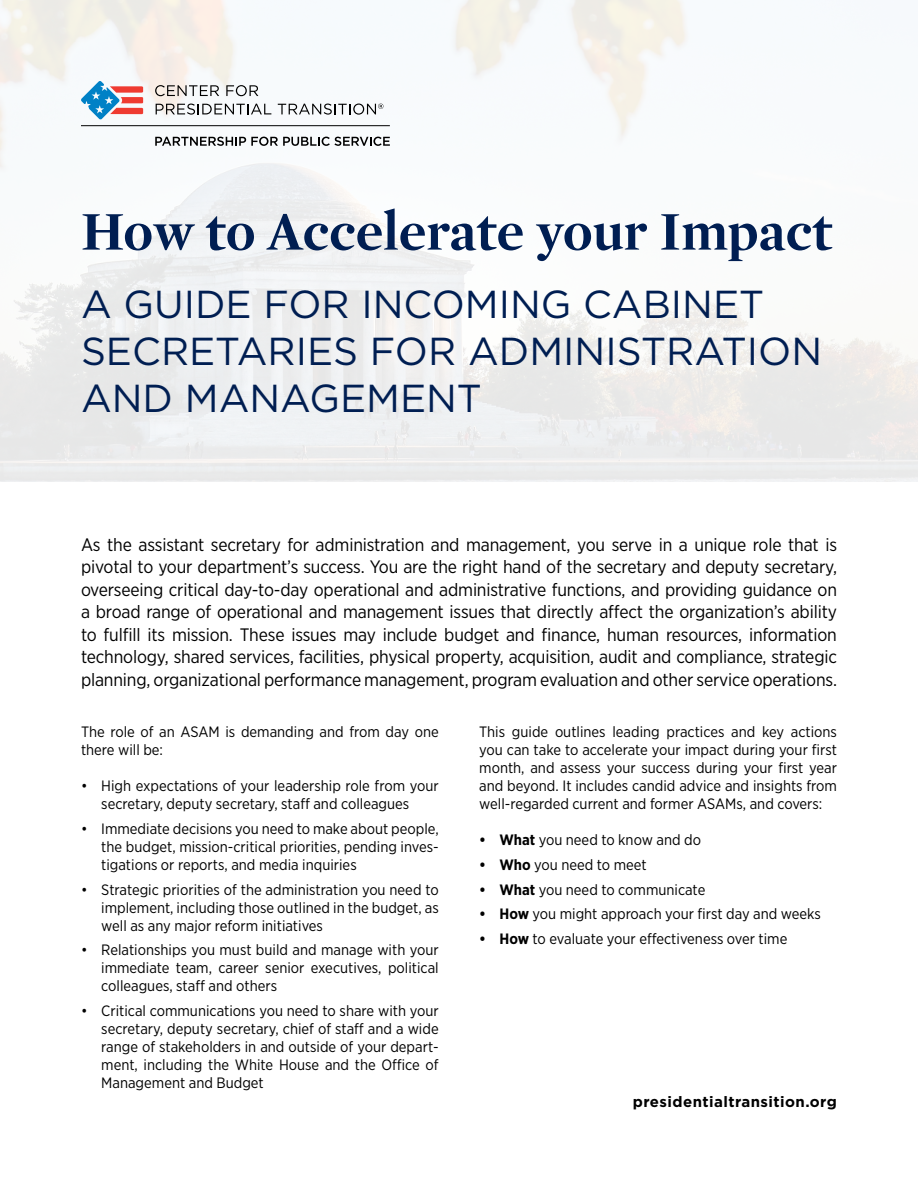
<style>
.page{position:relative;width:918px;height:1188px;background:#fff}
.page>*{position:absolute;margin:0;border:0;box-sizing:border-box;transform-origin:0 0}
.t1{font:700 55.5px "Mercury Display";color:#001e52}
.t2{font:39px/46.8px "Gotham";color:#001e52}
.t3{font:18px/22.5px "Gotham Narrow";letter-spacing:-.01em;color:#000;text-align:justify}
.t4{font:15px/18px "Gotham Narrow";color:#000;text-align:justify}
.t5{font:700 15px "Gotham";letter-spacing:.03em;color:#000}
.s1{font-weight:700}
</style>
<div class="page">
<hr style="left:81px;top:125px;width:309px;height:1px;background:#000">
<svg style="left:81px;top:81px;width:62px;height:39px"></svg>
<svg style="left:155px;top:85px;width:64px;height:11px"></svg>
<svg style="left:226px;top:85px;width:32px;height:11px"></svg>
<svg style="left:156px;top:104px;width:115px;height:11px"></svg>
<svg style="left:278px;top:104px;width:105px;height:11px"></svg>
<svg style="left:155px;top:137px;width:235px;height:9px"></svg>
<p class="t1" style="left:81px;top:191px;width:753px">How to Accelerate your Impact</p>
<p class="t2" style="left:81px;top:280px;width:743px">A GUIDE FOR INCOMING CABINET<br>SECRETARIES FOR ADMINISTRATION<br>AND MANAGEMENT</p>
<p class="t3" style="left:81px;top:533px;width:758px">As the assistant secretary for administration and management, you serve in a unique role that is pivotal to your department’s success. You are the right hand of the secretary and deputy secretary, overseeing critical day-to-day operational and administrative functions, and providing guidance on a broad range of operational and management issues that directly affect the organization’s ability to fulfill its mission. These issues may include budget and finance, human resources, information technology, shared services, facilities, physical property, acquisition, audit and compliance, strategic planning, organizational performance management, program evaluation and other service operations.</p>
<p class="t4" style="left:81px;top:723px;width:359px">The role of an ASAM is demanding and from day one there will be:</p>
<p class="t4" style="left:101px;top:777px;width:339px;text-indent:-20px">• High expectations of your leadership role from your secretary, deputy secretary, staff and colleagues</p>
<p class="t4" style="left:101px;top:819px;width:339px;text-indent:-20px">• Immediate decisions you need to make about people, the budget, mission-critical priorities, pending inves&shy;tigations or reports, and media inquiries</p>
<p class="t4" style="left:101px;top:880px;width:339px;text-indent:-20px">• Strategic priorities of the administration you need to implement, including those outlined in the budget, as well as any major reform initiatives</p>
<p class="t4" style="left:101px;top:941px;width:339px;text-indent:-20px">• Relationships you must build and manage with your immediate team, career senior executives, political colleagues, staff and others</p>
<p class="t4" style="left:101px;top:1002px;width:339px;text-indent:-20px">• Critical communications you need to share with your secretary, deputy secretary, chief of staff and a wide range of stakeholders in and outside of your depart&shy;ment, including the White House and the Office of Management and Budget</p>
<p class="t4" style="left:479px;top:723px;width:359px">This guide outlines leading practices and key actions you can take to accelerate your impact during your first month, and assess your success during your first year and beyond. It includes candid advice and insights from well-regarded current and former ASAMs, and covers:</p>
<p class="t4" style="left:479px;top:831px;width:223px"><span class="s1">• What</span> you need to know and do</p>
<p class="t4" style="left:479px;top:855px;width:169px"><span class="s1">• Who</span> you need to meet</p>
<p class="t4" style="left:479px;top:880px;width:228px"><span class="s1">• What</span> you need to communicate</p>
<p class="t4" style="left:479px;top:905px;width:343px"><span class="s1">• How</span> you might approach your first day and weeks</p>
<p class="t4" style="left:479px;top:930px;width:310px"><span class="s1">• How</span> to evaluate your effectiveness over time</p>
<p class="t5" style="left:633px;top:1092px;width:206px">presidentialtransition.org</p>
</div>
